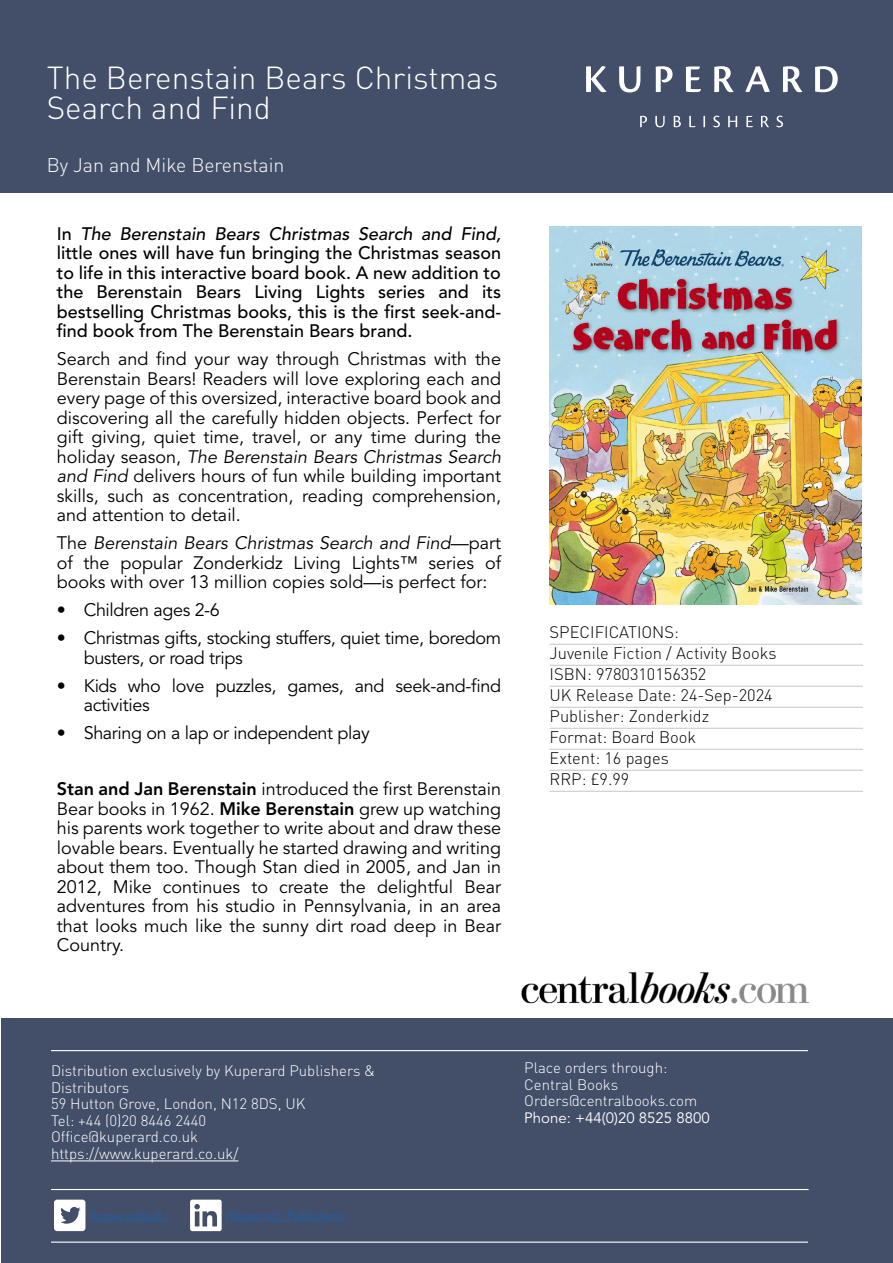
<style>
.page{position:relative;width:893px;height:1263px;background:#fff}
.page>*{position:absolute;margin:0;border:0;box-sizing:border-box;transform-origin:0 0}
.t1{font:300 31.5px/30px "DIN";color:#fff}
.t2{font:300 19.5px "DIN";color:#fff}
.t3{font:18px/19.5px "Avenir LT Std";letter-spacing:-.02em;color:#000;text-align:justify}
.t4{font:500 18px/19.5px "Avenir LT Std";color:#000;text-align:justify}
.t5{font:300 16.5px/21px "DIN";color:#000}
.t6{font:300 15px/16.5px "DIN";color:#fff}
.t7{font:15px "Avenir LT Std";color:#fff}
.t8{font:500 12px "Avenir LT Std";color:#275b9b}
.s1{font-style:italic}
.s2{font-weight:800}
</style>
<div class="page">
<div style="left:0;top:0;width:893px;height:193px;background:#434f69"></div>
<div style="left:1px;top:1019px;width:891px;height:244px;background:#434f69"></div>
<hr style="left:51px;top:1160px;width:187px;height:1px;background:#fff">
<svg style="left:54px;top:1199px;width:31px;height:32px"></svg>
<hr style="left:89px;top:1221px;width:79px;height:1px;background:#275b9b">
<hr style="left:225px;top:1221px;width:121px;height:1px;background:#275b9b">
<hr style="left:51px;top:1050px;width:757px;height:1px;background:#fff">
<hr style="left:51px;top:1189px;width:758px;height:1px;background:#fff">
<hr style="left:51px;top:1241px;width:757px;height:2px;background:#fff">
<svg style="left:190px;top:1199px;width:32px;height:32px"></svg>
<svg style="left:640px;top:116px;width:143px;height:11px"></svg>
<svg style="left:586px;top:66px;width:252px;height:26px"></svg>
<img style="left:521px;top:972px;width:289px;height:32px">
<hr style="left:550px;top:644px;width:313px;height:1px;background:#c6c6c6">
<hr style="left:550px;top:665px;width:313px;height:1px;background:#c6c6c6">
<hr style="left:550px;top:686px;width:313px;height:1px;background:#c6c6c6">
<hr style="left:550px;top:707px;width:313px;height:1px;background:#c6c6c6">
<hr style="left:550px;top:728px;width:313px;height:1px;background:#c6c6c6">
<hr style="left:550px;top:749px;width:313px;height:1px;background:#c6c6c6">
<hr style="left:550px;top:770px;width:313px;height:1px;background:#c6c6c6">
<hr style="left:550px;top:791px;width:313px;height:1px;background:#c6c6c6">
<img style="left:550px;top:226px;width:311px;height:379px">
<h1 class="t1" style="left:47px;top:62px;width:453px">The Berenstain Bears Christmas<br>Search and Find</h1>
<p class="t2" style="left:47px;top:153px;width:239px">By Jan and Mike Berenstain</p>
<p class="t4" style="left:57px;top:224px;width:446px">In <span class="s1">The Berenstain Bears Christmas Search and Find, </span>little ones will have fun bringing the Christmas season to life in this interactive board book. A new addition to the Berenstain Bears Living Lights series and its bestselling Christmas books, this is the first seek-and&shy;find book from The Berenstain Bears brand.</p>
<p class="t3" style="left:57px;top:350px;width:446px">Search and find your way through Christmas with the Berenstain Bears! Readers will love exploring each and every page of this oversized, interactive board book and discovering all the carefully hidden objects. Perfect for gift giving, quiet time, travel, or any time during the holiday season, <span class="s1">The Berenstain Bears Christmas Search and Find</span> delivers hours of fun while building important skills, such as concentration, reading comprehension, and attention to detail.</p>
<p class="t3" style="left:57px;top:534px;width:446px">The <span class="s1">Berenstain Bears Christmas Search and Find</span>—part of the popular Zonderkidz Living Lights™ series of books with over 13 million copies sold—is perfect for:</p>
<p class="t3" style="left:57px;top:601px;width:165px">• Children ages 2-6</p>
<p class="t3" style="left:84px;top:629px;width:419px;text-indent:-27px">• Christmas gifts, stocking stuffers, quiet time, boredom busters, or road trips</p>
<p class="t3" style="left:84px;top:676px;width:419px;text-indent:-27px">• Kids who love puzzles, games, and seek-and-find activities</p>
<p class="t3" style="left:57px;top:724px;width:315px">• Sharing on a lap or independent play</p>
<p class="t3" style="left:57px;top:780px;width:446px"><span class="s2">Stan and Jan Berenstain</span> introduced the first Berenstain Bear books in 1962. <span class="s2">Mike Berenstain</span> grew up watching his parents work together to write about and draw these lovable bears. Eventually he started drawing and writing about them too. Though Stan died in 2005, and Jan in 2012, Mike continues to create the delightful Bear adventures from his studio in Pennsylvania, in an area that looks much like the sunny dirt road deep in Bear Country.</p>
<p class="t5" style="left:550px;top:621px;width:228px">SPECIFICATIONS:<br>Juvenile Fiction / Activity Books<br>ISBN: 9780310156352<br>UK Release Date: 24-Sep-2024<br>Publisher: Zonderkidz<br>Format: Board Book<br>Extent: 16 pages<br>RRP: £9.99</p>
<p class="t6" style="left:51px;top:1062px;width:326px">Distribution exclusively by Kuperard Publishers &amp;<br>Distributors<br>59 Hutton Grove, London, N12 8DS, UK<br>Tel: +44 (0)20 8446 2440<br>Office@kuperard.co.uk https://www.kuperard.co.uk/</p>
<p class="t6" style="left:524px;top:1059px;width:174px">Place orders through:<br>Central Books<br>Orders@centralbooks.com</p>
<p class="t7" style="left:524px;top:1109px;width:187px">Phone: +44(0)20 8525 8800</p>
<p class="t8" style="left:89px;top:1209px;width:81px">/kuperardpub/</p>
<p class="t8" style="left:225px;top:1209px;width:123px">/Kuperard_Publishers/</p>
</div>
